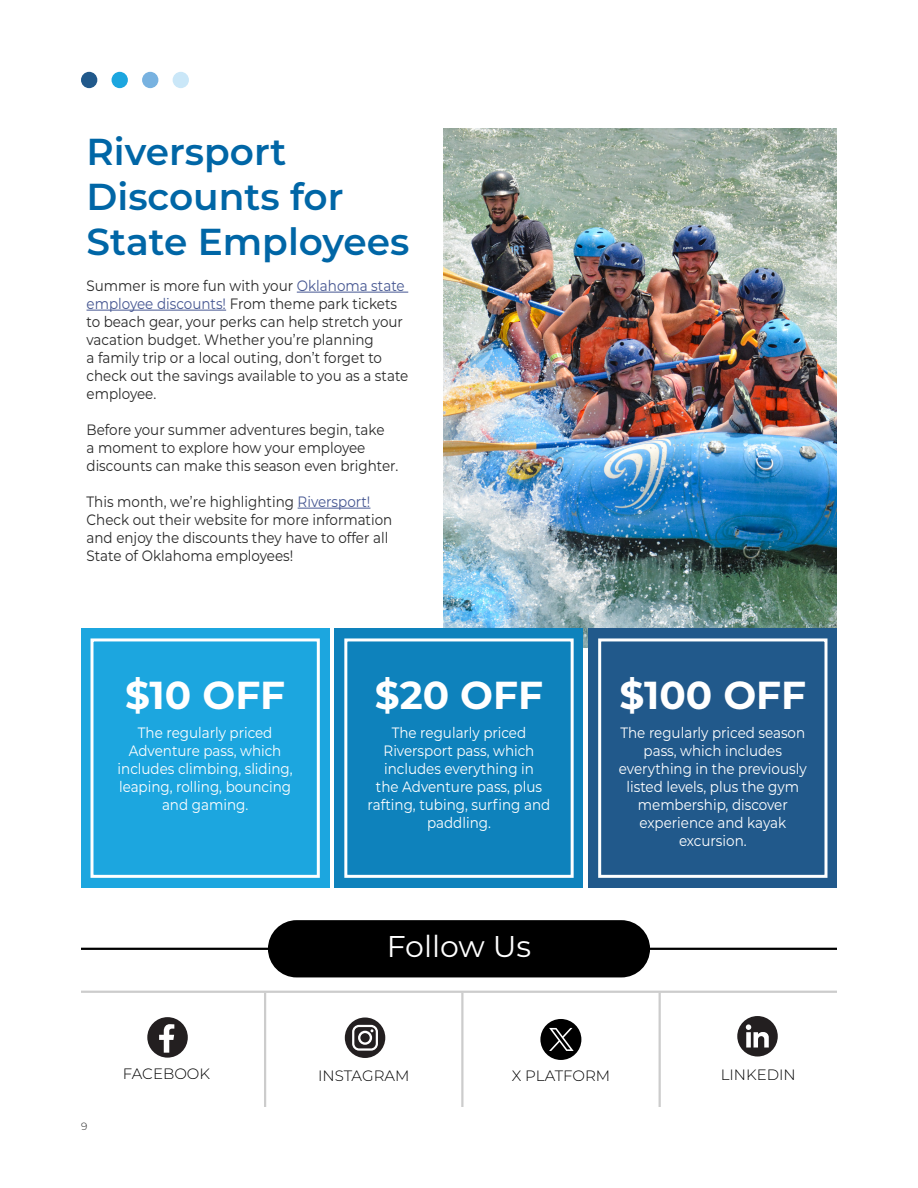
<style>
.page{position:relative;width:918px;height:1188px;background:#fff}
.page>*{position:absolute;margin:0;border:0;box-sizing:border-box;transform-origin:0 0}
.t1{font:700 39px "Montserrat";color:#fff}
.t2{font:600 37.5px/45px "Montserrat";color:#0066a6}
.t3{font:30px "Montserrat";color:#fff}
.t4{font:15px/18px "Montserrat";color:#292929;scale:.9 1}
.t5{font:15px/18px "Montserrat";color:#fff;text-align:center;scale:.9 1}
.t6{font:300 15px "Montserrat";color:#000}
.t7{font:300 10.5px "Montserrat";color:#292929}
.s1{color:#465792}
</style>
<div class="page">
<div style="left:173px;top:72px;width:16px;height:16px;background:#cae7f8;border-radius:50%"></div>
<div style="left:112px;top:72px;width:16px;height:16px;background:#1ca6df;border-radius:50%"></div>
<div style="left:142px;top:72px;width:16px;height:16px;background:#78b2e0;border-radius:50%"></div>
<div style="left:81px;top:72px;width:16px;height:16px;background:#21598b;border-radius:50%"></div>
<img style="left:443px;top:128px;width:393px;height:519px">
<hr style="left:297px;top:292px;width:111px;height:1px;background:#465792">
<hr style="left:87px;top:310px;width:139px;height:1px;background:#465792">
<hr style="left:298px;top:508px;width:72px;height:1px;background:#465792">
<div style="left:81px;top:629px;width:248px;height:259px;background:#1ca6df"></div>
<div style="left:91px;top:638px;width:229px;height:240px;border:3px solid #fff"></div>
<div style="left:335px;top:629px;width:248px;height:259px;background:#0e82bc"></div>
<div style="left:344px;top:638px;width:230px;height:240px;border:3px solid #fff"></div>
<div style="left:589px;top:629px;width:248px;height:259px;background:#21598b"></div>
<div style="left:598px;top:638px;width:229px;height:240px;border:3px solid #fff"></div>
<hr style="left:81px;top:948px;width:756px;height:2px;background:#000">
<div style="left:268px;top:920px;width:382px;height:57px;background:#000;border-radius:29px"></div>
<hr style="left:81px;top:991px;width:756px;height:2px;background:#ccc">
<hr style="left:461px;top:993px;width:3px;height:114px;background:#ccc">
<hr style="left:659px;top:993px;width:2px;height:114px;background:#ccc">
<hr style="left:264px;top:993px;width:2px;height:114px;background:#ccc">
<div style="left:345px;top:1018px;width:40px;height:40px;background:#231f20;border-radius:50%"></div>
<svg style="left:352px;top:1025px;width:26px;height:26px"></svg>
<div style="left:737px;top:1016px;width:41px;height:41px;background:#231f20;border-radius:50%"></div>
<svg style="left:746px;top:1024px;width:23px;height:24px"></svg>
<div style="left:147px;top:1017px;width:41px;height:41px;background:#231f20;border-radius:50%"></div>
<svg style="left:159px;top:1024px;width:15px;height:29px"></svg>
<div style="left:540px;top:1019px;width:41px;height:41px;background:#000;border-radius:50%"></div>
<svg style="left:549px;top:1028px;width:25px;height:23px"></svg>
<h2 class="t2" style="left:87px;top:127px;width:325px">Riversport<br>Discounts for<br>State Employees</h2>
<p class="t4" style="left:87px;top:276px;width:359px">Summer is more fun with your <span class="s1">Oklahoma state employee discounts!</span> From theme park tickets to beach gear, your perks can help stretch your vacation budget. Whether you’re planning<br>a family trip or a local outing, don’t forget to check out the savings available to you as a state employee.</p>
<p class="t4" style="left:87px;top:420px;width:348px">Before your summer adventures begin, take<br>a moment to explore how your employee discounts can make this season even brighter.</p>
<p class="t4" style="left:87px;top:492px;width:341px">This month, we’re highlighting <span class="s1">Riversport!<br></span>Check out their website for more information and enjoy the discounts they have to offer all State of Oklahoma employees!</p>
<h1 class="t1" style="left:125px;top:667px;width:162px">$10 OFF</h1>
<p class="t5" style="left:118px;top:723px;width:196px">The regularly priced<br>Adventure pass, which includes climbing, sliding, leaping, rolling, bouncing and gaming.</p>
<h1 class="t1" style="left:375px;top:667px;width:170px">$20 OFF</h1>
<p class="t5" style="left:368px;top:723px;width:205px">The regularly priced<br>Riversport pass, which includes everything in<br>the Adventure pass, plus rafting, tubing, surfing and paddling.</p>
<h3 class="t3" style="left:387px;top:926px;width:146px">Follow Us</h3>
<h1 class="t1" style="left:620px;top:667px;width:188px">$100 OFF</h1>
<p class="t5" style="left:619px;top:723px;width:210px">The regularly priced season pass, which includes everything in the previously listed levels, plus the gym membership, discover experience and kayak excursion.</p>
<p class="t7" style="left:81px;top:1119px;width:8px">9</p>
<p class="t6" style="left:123px;top:1064px;width:89px">FACEBOOK</p>
<p class="t6" style="left:318px;top:1065px;width:93px">INSTAGRAM</p>
<p class="t6" style="left:512px;top:1065px;width:100px">X PLATFORM</p>
<p class="t6" style="left:721px;top:1064px;width:77px">LINKEDIN</p>
</div>
